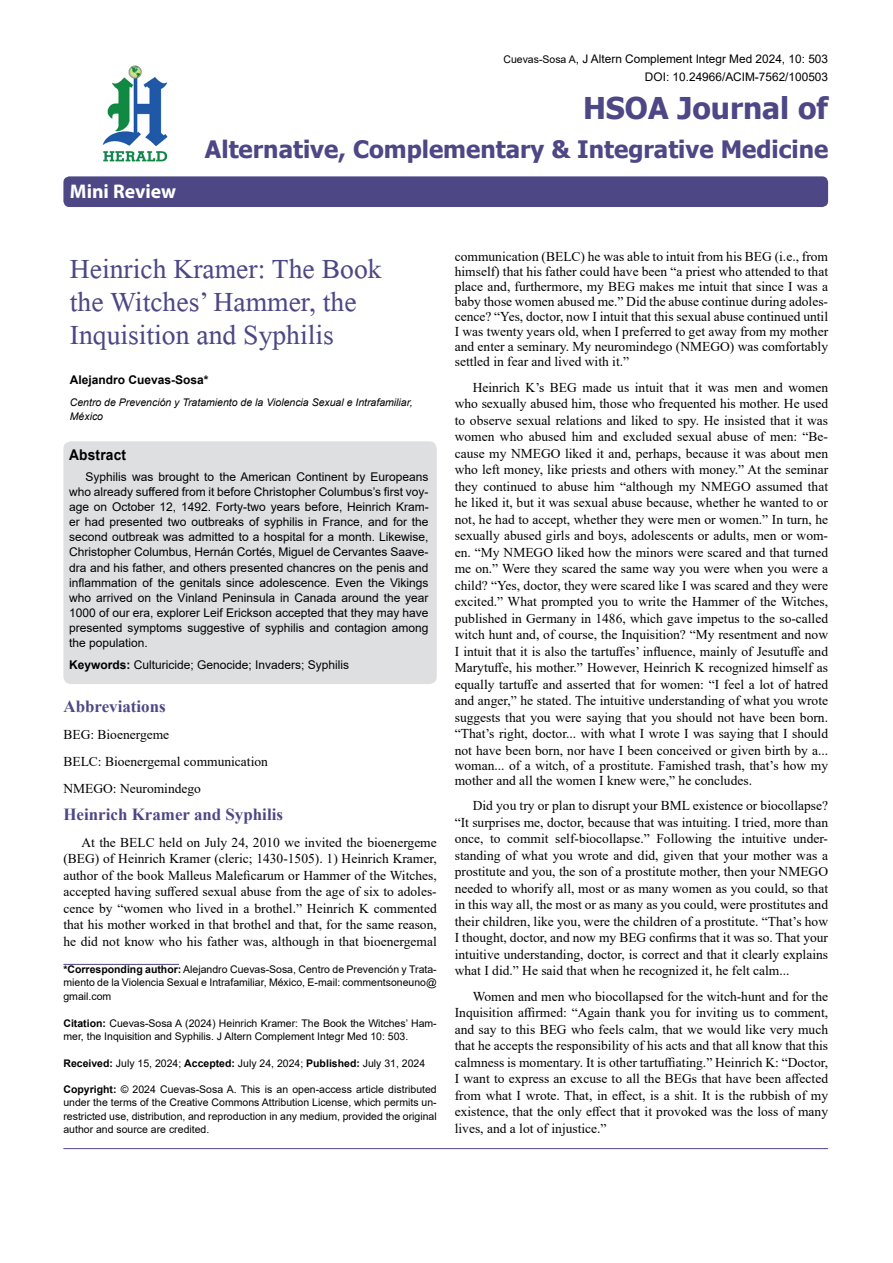
<style>
.page{position:relative;width:893px;height:1263px;background:#fff}
.page>*{position:absolute;margin:0;border:0;box-sizing:border-box;transform-origin:0 0}
.t1{font:41.25px/33px "Microsoft Himalaya";color:#4d4785}
.t2{font:700 30px "Tahoma";color:#4d4785}
.t3{font:700 24px "Tahoma";color:#4d4785}
.t4{font:700 19.8px "Myriad Hebrew";color:#fff}
.t5{font:700 16.95px "Times New Roman";color:#4d4785}
.t6{font:700 14.85px "Arial";letter-spacing:.015em;color:#000;scale:.93 1}
.t7{font:13.5px/16.5px "Times New Roman";color:#000;text-align:justify}
.t8{font:12px/15px "Arial";color:#000;text-align:justify}
.t9{font:700 12px "Arial";color:#000}
.t10{font:11.85px/18px "Arial";color:#000;text-align:right}
.t11{font:10.5px/13.5px "Arial";color:#000;text-align:justify}
.t12{font:italic 10.5px/13.5px "Arial";color:#000}
.s1{font-size:10.5px}
.s2{font-weight:700}
</style>
<div class="page">
<div style="left:63px;top:176px;width:765px;height:31px;background:#4d4785;border-radius:6px"></div>
<hr style="left:63px;top:964px;width:116px;height:1px;background:#4d4785">
<img style="left:102px;top:65px;width:66px;height:97px">
<hr style="left:63px;top:1148px;width:765px;height:1px;background:#4d4785">
<div style="left:63px;top:441px;width:374px;height:243px;background:#dedfe0;border-radius:8px"></div>
<h3 class="t4" style="left:70px;top:180px;width:108px">Mini Review</h3>
<p class="t10" style="left:503px;top:49px;width:326px"><span class="s1">Cuevas-Sosa A</span>, J Altern Complement Integr Med 2024, 10: 503<br>DOI: 10.24966/ACIM-7562/100503</p>
<h2 class="t2" style="left:583px;top:87px;width:247px">HSOA Journal of</h2>
<h3 class="t3" style="left:205px;top:132px;width:625px">Alternative, Complementary &amp; Integrative Medicine</h3>
<h1 class="t1" style="left:70px;top:247px;width:313px">Heinrich Kramer: The Book the Witches’ Hammer, the<br>Inquisition and Syphilis</h1>
<p class="t9" style="left:70px;top:371px;width:140px">Alejandro Cuevas-Sosa*</p>
<p class="t12" style="left:70px;top:396px;width:344px">Centro de Prevención y Tratamiento de la Violencia Sexual e Intrafamiliar,<br>México</p>
<p class="t6" style="left:69px;top:445px;width:63px">Abstract</p>
<p class="t8" style="left:69px;top:470px;width:361px;text-indent:16px">Syphilis was brought to the American Continent by Europeans who already suffered from it before Christopher Columbus’s first voy&shy;age on October 12, 1492. Forty-two years before, Heinrich Kram&shy;er had presented two outbreaks of syphilis in France, and for the second outbreak was admitted to a hospital for a month. Likewise, Christopher Columbus, Hernán Cortés, Miguel de Cervantes Saave&shy;dra and his father, and others presented chancres on the penis and inflammation of the genitals since adolescence. Even the Vikings who arrived on the Vinland Peninsula in Canada around the year 1000 of our era, explorer Leif Erickson accepted that they may have presented symptoms suggestive of syphilis and contagion among the population.</p>
<p class="t8" style="left:69px;top:657px;width:282px"><span class="s2">Keywords:</span> Culturicide; Genocide; Invaders; Syphilis</p>
<p class="t5" style="left:63px;top:694px;width:104px">Abbreviations</p>
<p class="t7" style="left:63px;top:720px;width:206px;line-height:27px;text-align:left">BEG: Bioenergeme<br>BELC: Bioenergemal communication<br>NMEGO: Neuromindego</p>
<p class="t5" style="left:63px;top:802px;width:221px">Heinrich Kramer and Syphilis</p>
<p class="t7" style="left:63px;top:833px;width:375px;text-indent:18px">At the BELC held on July 24, 2010 we invited the bioenergeme (BEG) of Heinrich Kramer (cleric; 1430-1505). 1) Heinrich Kramer, author of the book Malleus Maleficarum or Hammer of the Witches, accepted having suffered sexual abuse from the age of six to adoles&shy;cence by “women who lived in a brothel.” Heinrich K commented that his mother worked in that brothel and that, for the same reason, he did not know who his father was, although in that bioenergemal</p>
<p class="t11" style="left:63px;top:962px;width:375px"><span class="s2">*Corresponding author:</span> Alejandro Cuevas-Sosa, Centro de Prevención y Trata&shy;miento de la Violencia Sexual e Intrafamiliar, México, E-mail: commentsoneuno@ gmail.com</p>
<p class="t11" style="left:63px;top:1016px;width:375px"><span class="s2">Citation:</span> Cuevas-Sosa A (2024) Heinrich Kramer: The Book the Witches’ Ham&shy;mer, the Inquisition and Syphilis. J Altern Complement Integr Med 10: 503.</p>
<p class="t11" style="left:63px;top:1056px;width:363px"><span class="s2">Received:</span> July 15, 2024; <span class="s2">Accepted:</span> July 24, 2024; <span class="s2">Published:</span> July 31, 2024</p>
<p class="t11" style="left:63px;top:1082px;width:375px"><span class="s2">Copyright:</span> © 2024 Cuevas-Sosa A. This is an open-access article distributed under the terms of the Creative Commons Attribution License, which permits un&shy;restricted use, distribution, and reproduction in any medium, provided the original author and source are credited.</p>
<p class="t7" style="left:455px;top:249px;width:375px;line-height:15px">communication (BELC) he was able to intuit from his BEG (i.e., from himself) that his father could have been “a priest who attended to that place and, furthermore, my BEG makes me intuit that since I was a baby those women abused me.” Did the abuse continue during adoles&shy;cence? “Yes, doctor, now I intuit that this sexual abuse continued until I was twenty years old, when I preferred to get away from my mother and enter a seminary. My neuromindego (NMEGO) was comfortably settled in fear and lived with it.”</p>
<p class="t7" style="left:455px;top:379px;width:375px;text-indent:18px">Heinrich K’s BEG made us intuit that it was men and women who sexually abused him, those who frequented his mother. He used to observe sexual relations and liked to spy. He insisted that it was women who abused him and excluded sexual abuse of men: “Be&shy;cause my NMEGO liked it and, perhaps, because it was about men who left money, like priests and others with money.” At the seminar they continued to abuse him “although my NMEGO assumed that he liked it, but it was sexual abuse because, whether he wanted to or not, he had to accept, whether they were men or women.” In turn, he sexually abused girls and boys, adolescents or adults, men or wom&shy;en. “My NMEGO liked how the minors were scared and that turned me on.” Were they scared the same way you were when you were a child? “Yes, doctor, they were scared like I was scared and they were excited.” What prompted you to write the Hammer of the Witches, published in Germany in 1486, which gave impetus to the so-called witch hunt and, of course, the Inquisition? “My resentment and now I intuit that it is also the tartuffes’ influence, mainly of Jesutuffe and Marytuffe, his mother.” However, Heinrich K recognized himself as equally tartuffe and asserted that for women: “I feel a lot of hatred and anger,” he stated. The intuitive understanding of what you wrote suggests that you were saying that you should not have been born. “That’s right, doctor... with what I wrote I was saying that I should not have been born, nor have I been conceived or given birth by a...</p>
<p class="t7" style="left:455px;top:757px;width:375px;line-height:15px">woman... of a witch, of a prostitute. Famished trash, that’s how my mother and all the women I knew were,” he concludes.</p>
<p class="t7" style="left:455px;top:797px;width:375px;text-indent:18px">Did you try or plan to disrupt your BML existence or biocollapse? “It surprises me, doctor, because that was intuiting. I tried, more than once, to commit self-biocollapse.” Following the intuitive under&shy;standing of what you wrote and did, given that your mother was a prostitute and you, the son of a prostitute mother, then your NMEGO needed to whorify all, most or as many women as you could, so that in this way all, the most or as many as you could, were prostitutes and their children, like you, were the children of a prostitute. “That’s how I thought, doctor, and now my BEG confirms that it was so. That your intuitive understanding, doctor, is correct and that it clearly explains what I did.” He said that when he recognized it, he felt calm...</p>
<p class="t7" style="left:455px;top:988px;width:375px;text-indent:18px">Women and men who biocollapsed for the witch-hunt and for the Inquisition affirmed: “Again thank you for inviting us to comment, and say to this BEG who feels calm, that we would like very much that he accepts the responsibility of his acts and that all know that this calmness is momentary. It is other tartuffiating.” Heinrich K: “Doctor, I want to express an excuse to all the BEGs that have been affected from what I wrote. That, in effect, is a shit. It is the rubbish of my existence, that the only effect that it provoked was the loss of many lives, and a lot of injustice.”</p>
</div>
